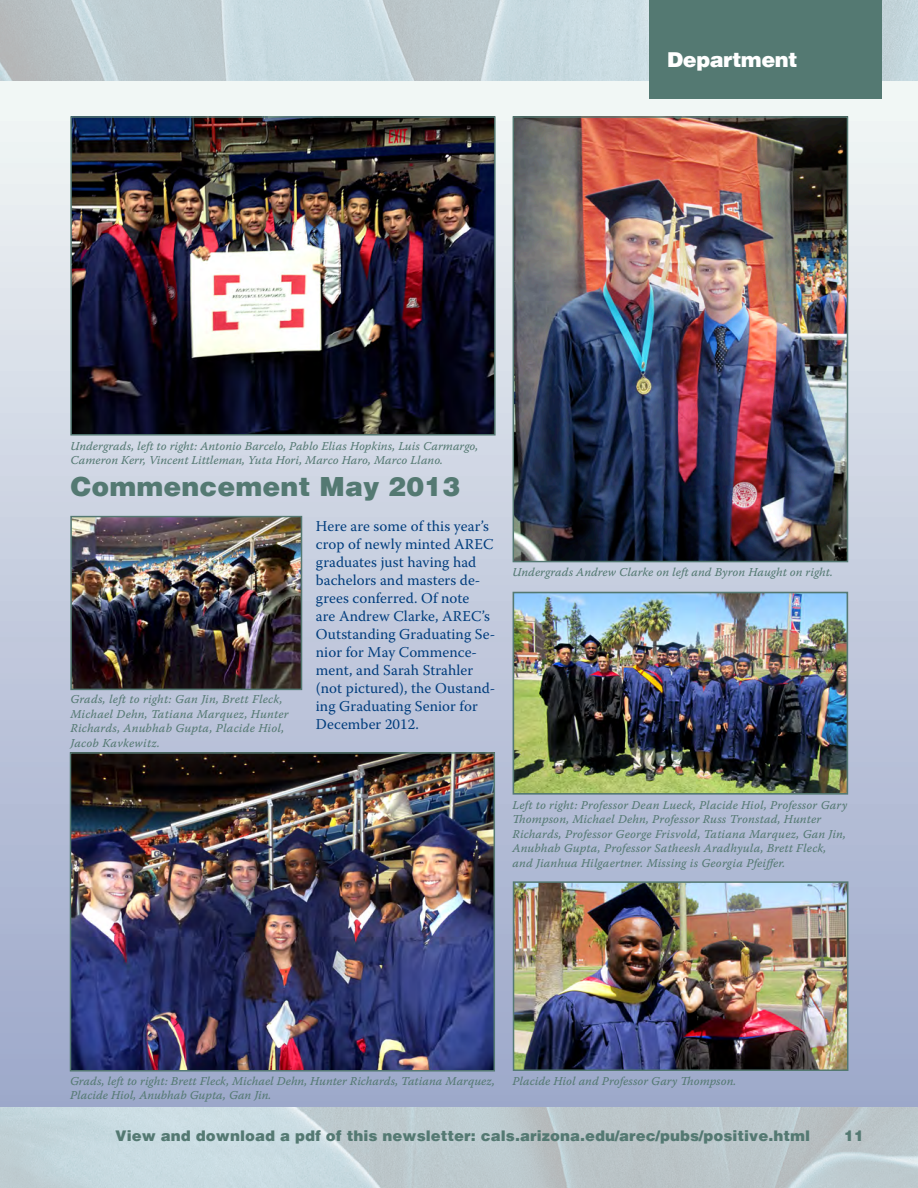
<style>
.page{position:relative;width:918px;height:1188px;background:#fff}
.page>*{position:absolute;margin:0;border:0;box-sizing:border-box;transform-origin:0 0}
.head{font:900 27px "Helvetica";color:#547972}
.special_head{font:900 21px "Helvetica";letter-spacing:-.025em;color:#fff}
.text_no_indent{font:15px/18px "Warnock Pro";letter-spacing:.005em;color:#013d7d}
.subhead_2{font:900 15px "Helvetica";color:#547972}
.t1{font:12px/14.4px "Warnock Pro It Capt";letter-spacing:.005em;color:#547972}
</style>
<div class="page">
<div style="left:0;top:81px;width:918px;height:1026px;background:linear-gradient(to bottom,#f1f6f5,#9ba6c9)"></div>
<img style="left:0;top:1107px;width:918px;height:81px">
<img style="left:0;top:0;width:918px;height:81px">
<div style="left:649px;top:0;width:233px;height:99px;background:#547972"></div>
<img style="left:73px;top:755px;width:419px;height:314px">
<div style="left:70px;top:752px;width:425px;height:320px;border:2px solid #547972"></div>
<img style="left:516px;top:119px;width:329px;height:440px">
<div style="left:513px;top:116px;width:335px;height:446px;border:2px solid #547972"></div>
<img style="left:73px;top:119px;width:420px;height:314px">
<div style="left:70px;top:116px;width:426px;height:320px;border:2px solid #547972"></div>
<img style="left:516px;top:595px;width:329px;height:197px">
<div style="left:513px;top:592px;width:335px;height:203px;border:2px solid #547972"></div>
<img style="left:516px;top:884px;width:329px;height:184px">
<div style="left:513px;top:881px;width:335px;height:190px;border:2px solid #547972"></div>
<img style="left:73px;top:519px;width:226px;height:168px">
<div style="left:70px;top:516px;width:232px;height:174px;border:2px solid #547972"></div>
<p class="special_head" style="left:667px;top:47px;width:132px">Department</p>
<p class="t1" style="left:70px;top:438px;width:409px">Undergrads, left to right: Antonio Barcelo, Pablo Elias Hopkins, Luis Carmargo,<br>Cameron Kerr, Vincent Littleman, Yuta Hori, Marco Haro, Marco Llano.</p>
<p class="head" style="left:70px;top:471px;width:392px">Commencement May 2013</p>
<p class="t1" style="left:70px;top:692px;width:220px">Grads, left to right: Gan Jin, Brett Fleck, Michael Dehn, Tatiana Marquez, Hunter Richards, Anubhab Gupta, Placide Hiol, Jacob Kavkewitz.</p>
<p class="text_no_indent" style="left:316px;top:517px;width:181px">Here are some of this year’s crop of newly minted AREC graduates just having had bachelors and masters de&shy;grees conferred. Of note<br>are Andrew Clarke, AREC’s<br>Outstanding Graduating Se&shy;nior for May Commence&shy;ment, and Sarah Strahler (not pictured), the Oustand&shy;ing Graduating Senior for<br>December 2012.</p>
<p class="t1" style="left:513px;top:564px;width:322px">Undergrads Andrew Clarke on left and Byron Haught on right.</p>
<p class="t1" style="left:513px;top:798px;width:336px">Left to right: Professor Dean Lueck, Placide Hiol, Professor Gary Thompson, Michael Dehn, Professor Russ Tronstad, Hunter Richards, Professor George Frisvold, Tatiana Marquez, Gan Jin, Anubhab Gupta, Professor Satheesh Aradhyula, Brett Fleck, and Jianhua Hilgaertner. Missing is Georgia Pfeiffer.</p>
<p class="t1" style="left:70px;top:1074px;width:426px">Grads, left to right: Brett Fleck, Michael Dehn, Hunter Richards, Tatiana Marquez,<br>Placide Hiol, Anubhab Gupta, Gan Jin.</p>
<p class="t1" style="left:513px;top:1074px;width:225px">Placide Hiol and Professor Gary Thompson.</p>
<p class="subhead_2" style="left:115px;top:1126px;width:697px">View and download a pdf of this newsletter: cals.arizona.edu/arec/pubs/positive.html</p>
<p class="subhead_2" style="left:844px;top:1126px;width:22px">11</p>
</div>
